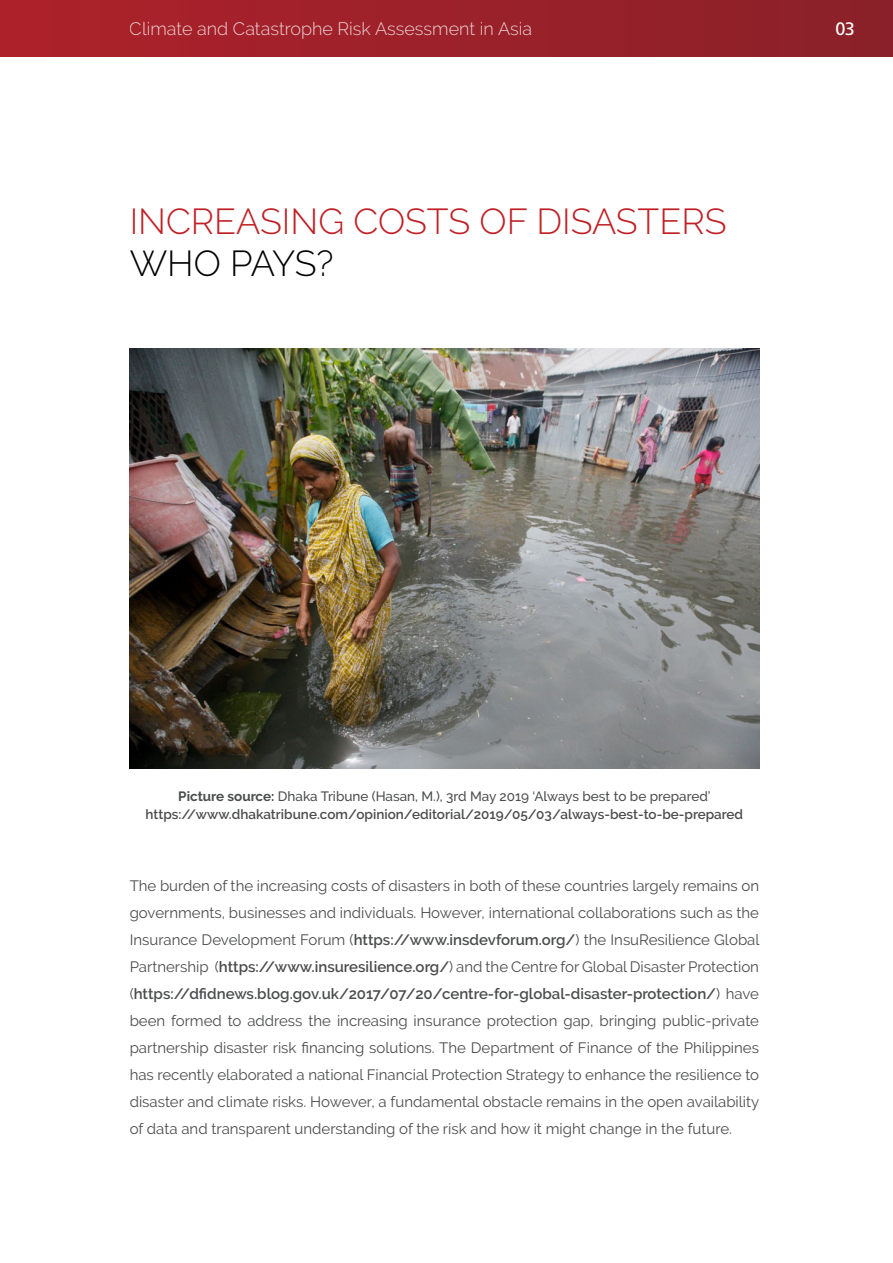
<style>
.page{position:relative;width:893px;height:1263px;background:#fff}
.page>*{position:absolute;margin:0;border:0;box-sizing:border-box;transform-origin:0 0}
.t1{font:300 36px "Raleway";color:#c02025}
.t2{font:300 36px "Raleway";letter-spacing:-.02em;color:#000}
.t3{font:300 18px "Raleway";color:#fff}
.t4{font:18px "Frutiger LT Std";color:#fff}
.t5{font:15px/27px "Raleway";color:#4b4c4d;text-align:justify}
.t6{font:600 13.5px/18px "Raleway";color:#4b4c4d;text-align:center}
.s1{font-weight:700}
.s2{font-weight:500}
.s3{font-weight:600}
</style>
<div class="page">
<div style="left:0;top:0;width:893px;height:57px;background:linear-gradient(to right,#ad212a,#8a2129)"></div>
<img style="left:130px;top:349px;width:629px;height:419px">
<p class="t3" style="left:130px;top:18px;width:404px">Climate and Catastrophe Risk Assessment in Asia</p>
<p class="t4" style="left:836px;top:18px;width:21px">03</p>
<h1 class="t1" style="left:130px;top:200px;width:598px">INCREASING COSTS OF DISASTERS</h1>
<h1 class="t2" style="left:130px;top:242px;width:205px">WHO PAYS?</h1>
<p class="t6" style="left:145px;top:787px;width:599px"><span class="s1">Picture source:</span> <span class="s2">Dhaka Tribune (Hasan, M.), 3rd May 2019 ‘Always best to be prepared’ </span>https://www.dhakatribune.com/opinion/editorial/2019/05/03/always-best-to-be-prepared</p>
<p class="t5" style="left:130px;top:872px;width:631px">The burden of the increasing costs of disasters in both of these countries largely remains on governments, businesses and individuals. However, international collaborations such as the Insurance Development Forum (<span class="s3">https://www.insdevforum.org/</span>) the InsuResilience Global Partnership (<span class="s3">https://www.insuresilience.org/</span>) and the Centre for Global Disaster Protection (<span class="s3">https://dfidnews.blog.gov.uk/2017/07/20/centre-for-global-disaster-protection/</span>) have been formed to address the increasing insurance protection gap, bringing public-private partnership disaster risk financing solutions. The Department of Finance of the Philippines has recently elaborated a national Financial Protection Strategy to enhance the resilience to disaster and climate risks. However, a fundamental obstacle remains in the open availability of data and transparent understanding of the risk and how it might change in the future.</p>
</div>
